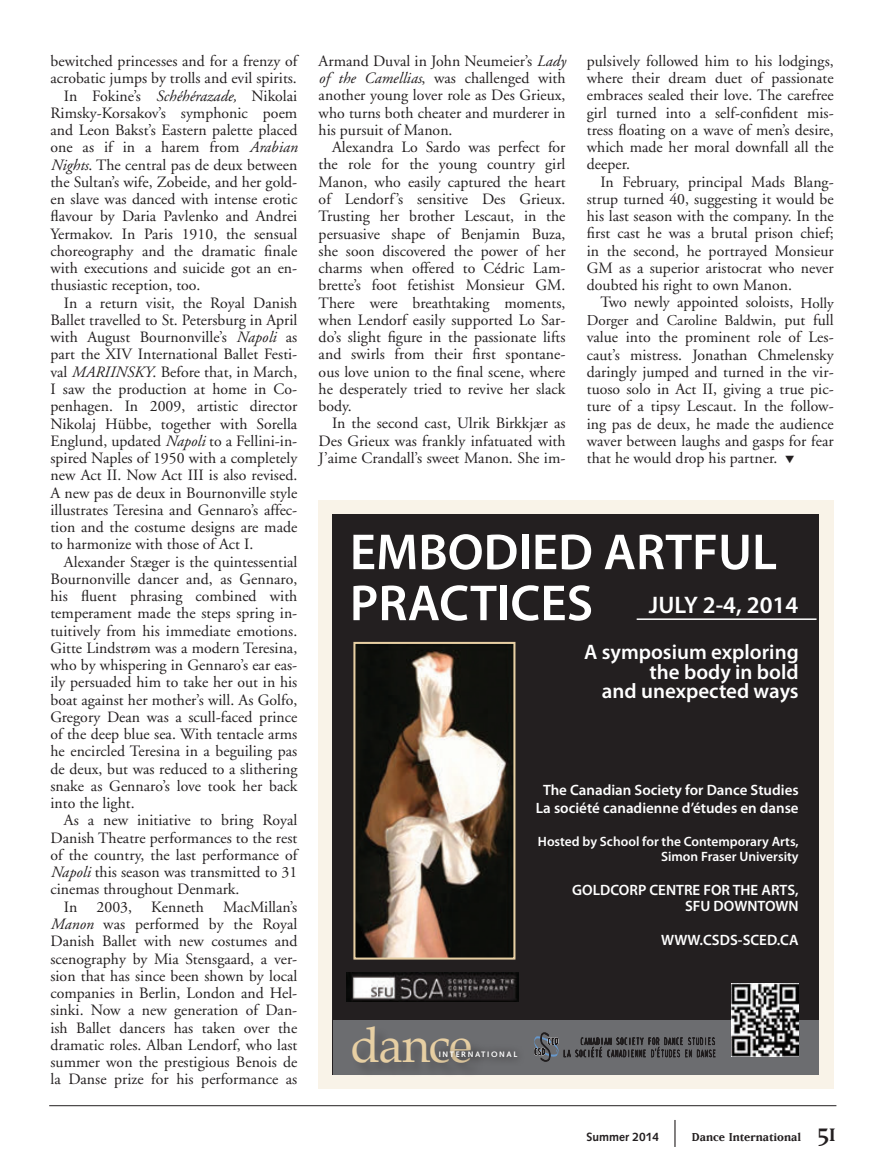
<style>
.page{position:relative;width:894px;height:1166px;background:#fff}
.page>*{position:absolute;margin:0;border:0;box-sizing:border-box;transform-origin:0 0}
.Teachers{font:600 51px "Myriad Pro";color:#fff}
.Subhead{font:48.6px "Palatino";letter-spacing:-.03em;color:#e7cfa3}
.Teachers-2{font:600 24px "Myriad Pro";color:#fff}
.Teachers-3{font:600 21px "Myriad Pro";color:#fff}
.Body_Text{font:15.75px/17.2px "Adobe Garamond";color:#231f20;text-align:justify}
.Teachers-4{font:600 15px "Myriad Pro";color:#fff}
.Body_Text-2{font:15px "Adobe Garamond";color:#231f20}
.Teachers-5{font:600 13.5px "Myriad Pro";color:#fff}
.t1{font:700 13.5px "Matrix";letter-spacing:.005em;color:#231f20}
.t2{font:700 12px "Syntax";color:#231f20}
.Headline{font:700 7.95px "Syntax";letter-spacing:.2em;color:#fff}
.s1{font-style:italic}
.s2{font-size:15px}
.s3{font-size:15.75px}
.s4{font-weight:400;font-size:30px}
</style>
<div class="page">
<svg style="left:674px;top:1120px;width:1px;height:26px"></svg>
<hr style="left:49px;top:1105px;width:787px;height:1px;background:#231f20">
<div style="left:319px;top:500px;width:514px;height:588px;background:#f9f3e8"></div>
<div style="left:332px;top:514px;width:487px;height:560px;background:#231f20"></div>
<img style="left:356px;top:645px;width:156px;height:311px">
<div style="left:353px;top:642px;width:162px;height:317px;border:2px solid #e7cfa3"></div>
<hr style="left:636px;top:618px;width:180px;height:2px;background:#fff">
<div style="left:333px;top:1019px;width:485px;height:55px;background:#6c6d70"></div>
<img style="left:732px;top:983px;width:67px;height:73px">
<svg style="left:534px;top:1032px;width:182px;height:29px"></svg>
<img style="left:347px;top:972px;width:171px;height:29px">
<div style="left:352px;top:1026px;width:134px;height:52px;background:#696a6d"></div>
<div style="left:432px;top:1044px;width:93px;height:21px;background:#616164"></div>
<p class="Body_Text" style="left:50px;top:53px;width:248px">bewitched princesses and for a frenzy of acrobatic jumps by trolls and evil spirits.</p>
<p class="Body_Text" style="left:50px;top:87px;width:248px;text-indent:13px">In Fokine’s <span class="s1">Schéhérazade,</span> Nikolai Rimsky-Korsakov’s symphonic poem and Leon Bakst’s Eastern palette placed one as if in a harem from <span class="s1">Arabian Nights</span>. The central pas de deux between the Sultan’s wife, Zobeide, and her gold&shy;en slave was danced with intense erotic flavour by Daria Pavlenko and Andrei Yermakov. In Paris 1910, the sensual choreography and the dramatic finale with executions and suicide got an en&shy;thusiastic reception, too.</p>
<p class="Body_Text" style="left:50px;top:294px;width:248px;text-indent:13px">In a return visit, the Royal Danish Ballet travelled to St. Petersburg in April with August Bournonville’s <span class="s1">Napoli</span> as part the XIV International Ballet Festi&shy;val <span class="s1">MARIINSKY</span>. Before that, in March, I saw the production at home in Co&shy;penhagen. In 2009, artistic director Nikolaj Hübbe, together with Sorella Englund, updated <span class="s1">Napoli</span> to a Fellini-in&shy;spired Naples of 1950 with a completely new Act II. Now Act III is also revised.<br>A new pas de deux in Bournonville style illustrates Teresina and Gennaro’s affec&shy;tion and the costume designs are made to harmonize with those of Act I.</p>
<p class="Body_Text" style="left:50px;top:553px;width:248px;text-indent:13px">Alexander Stæger is the quintessential Bournonville dancer and, as Gennaro, his fluent phrasing combined with temperament made the steps spring in&shy;tuitively from his immediate emotions.<br>Gitte Lindstrøm was a modern Teresina, who by whispering in Gennaro’s ear eas&shy;ily persuaded him to take her out in his boat against her mother’s will. As Golfo, Gregory Dean was a scull-faced prince of the deep blue sea. With tentacle arms he encircled Teresina in a beguiling pas de deux, but was reduced to a slithering snake as Gennaro’s love took her back into the light.</p>
<p class="Body_Text" style="left:50px;top:812px;width:248px;text-indent:13px">As a new initiative to bring Royal Danish Theatre performances to the rest of the country, the last performance of <span class="s1">Napoli</span> this season was transmitted to 31 cinemas throughout Denmark.</p>
<p class="Body_Text" style="left:50px;top:898px;width:248px;text-indent:13px">In 2003, Kenneth MacMillan’s <span class="s1">Manon</span> was performed by the Royal Danish Ballet with new costumes and scenography by Mia Stensgaard, a ver&shy;sion that has since been shown by local companies in Berlin, London and Hel&shy;sinki. Now a new generation of Dan&shy;ish Ballet dancers has taken over the dramatic roles. Alban Lendorf, who last summer won the prestigious Benois de la Danse prize for his performance as</p>
<p class="Body_Text" style="left:319px;top:53px;width:248px">Armand Duval in John Neumeier’s <span class="s1">Lady of the Camellias</span>, was challenged with another young lover role as Des Grieux, who turns both cheater and murderer in his pursuit of Manon.</p>
<p class="Body_Text" style="left:319px;top:139px;width:248px;text-indent:13px">Alexandra Lo Sardo was perfect for the role for the young country girl Manon, who easily captured the heart of Lendorf’s sensitive Des Grieux.<br>Trusting her brother Lescaut, in the persuasive shape of Benjamin Buza, she soon discovered the power of her charms when offered to Cédric Lam&shy;brette’s foot fetishist Monsieur GM.<br>There were breathtaking moments, when Lendorf easily supported Lo Sar&shy;do’s slight figure in the passionate lifts and swirls from their first spontane&shy;ous love union to the final scene, where he desperately tried to revive her slack body.</p>
<p class="Body_Text" style="left:319px;top:415px;width:248px;text-indent:13px">In the second cast, Ulrik Birkkjær as Des Grieux was frankly infatuated with J’aime Crandall’s sweet Manon. She im-</p>
<p class="Body_Text" style="left:587px;top:53px;width:248px">pulsively followed him to his lodgings, where their dream duet of passionate embraces sealed their love. The carefree girl turned into a self-confident mis&shy;tress floating on a wave of men’s desire, which made her moral downfall all the deeper.</p>
<p class="Body_Text" style="left:587px;top:173px;width:248px;text-indent:13px">In February, principal Mads Blang&shy;strup turned 40, suggesting it would be his last season with the company. In the first cast he was a brutal prison chief; in the second, he portrayed Monsieur GM as a superior aristocrat who never doubted his right to own Manon.</p>
<p class="Body_Text" style="left:600px;top:294px;width:235px">Two newly appointed soloists, <span class="s2">Holly</span></p>
<p class="Body_Text-2" style="left:587px;top:312px;width:248px">Dorger <span class="s3">and</span> Caroline Baldwin<span class="s3">, put full</span></p>
<p class="Body_Text" style="left:587px;top:329px;width:248px">value into the prominent role of Les&shy;caut’s mistress. Jonathan Chmelensky daringly jumped and turned in the vir&shy;tuoso solo in Act II, giving a true pic&shy;ture of a tipsy Lescaut. In the follow&shy;ing pas de deux, he made the audience waver between laughs and gasps for fear that he would drop his partner. ▼</p>
<p class="Teachers" style="left:350px;top:519px;width:429px">EMBODIED ARTFUL</p>
<p class="Teachers" style="left:350px;top:570px;width:245px">PRACTICES</p>
<p class="Teachers-2" style="left:649px;top:589px;width:151px">JULY 2-4, 2014</p>
<p class="Teachers-3" style="left:584px;top:639px;width:216px">A symposium exploring</p>
<p class="Teachers-3" style="left:649px;top:658px;width:151px">the body in bold</p>
<p class="Teachers-3" style="left:602px;top:678px;width:198px">and unexpected ways</p>
<p class="Teachers-4" style="left:543px;top:780px;width:257px">The Canadian Society for Dance Studies</p>
<p class="Teachers-4" style="left:536px;top:798px;width:264px">La société canadienne d’études en danse</p>
<p class="Teachers-5" style="left:538px;top:832px;width:262px">Hosted by School for the Contemporary Arts,</p>
<p class="Teachers-5" style="left:661px;top:847px;width:139px">Simon Fraser University</p>
<p class="Teachers-4" style="left:572px;top:880px;width:228px">GOLDCORP CENTRE FOR THE ARTS,</p>
<p class="Teachers-4" style="left:685px;top:896px;width:115px">SFU DOWNTOWN</p>
<p class="Teachers-4" style="left:661px;top:930px;width:139px">WWW.CSDS-SCED.CA</p>
<p class="Subhead" style="left:350px;top:1005px;width:123px">dance</p>
<p class="Headline" style="left:439px;top:1049px;width:80px">INTERNATIONAL</p>
<p class="t2" style="left:586px;top:1129px;width:74px">Summer 2014</p>
<p class="t1" style="left:692px;top:1129px;width:146px">Dance International <span class="s4">51</span></p>
</div>
